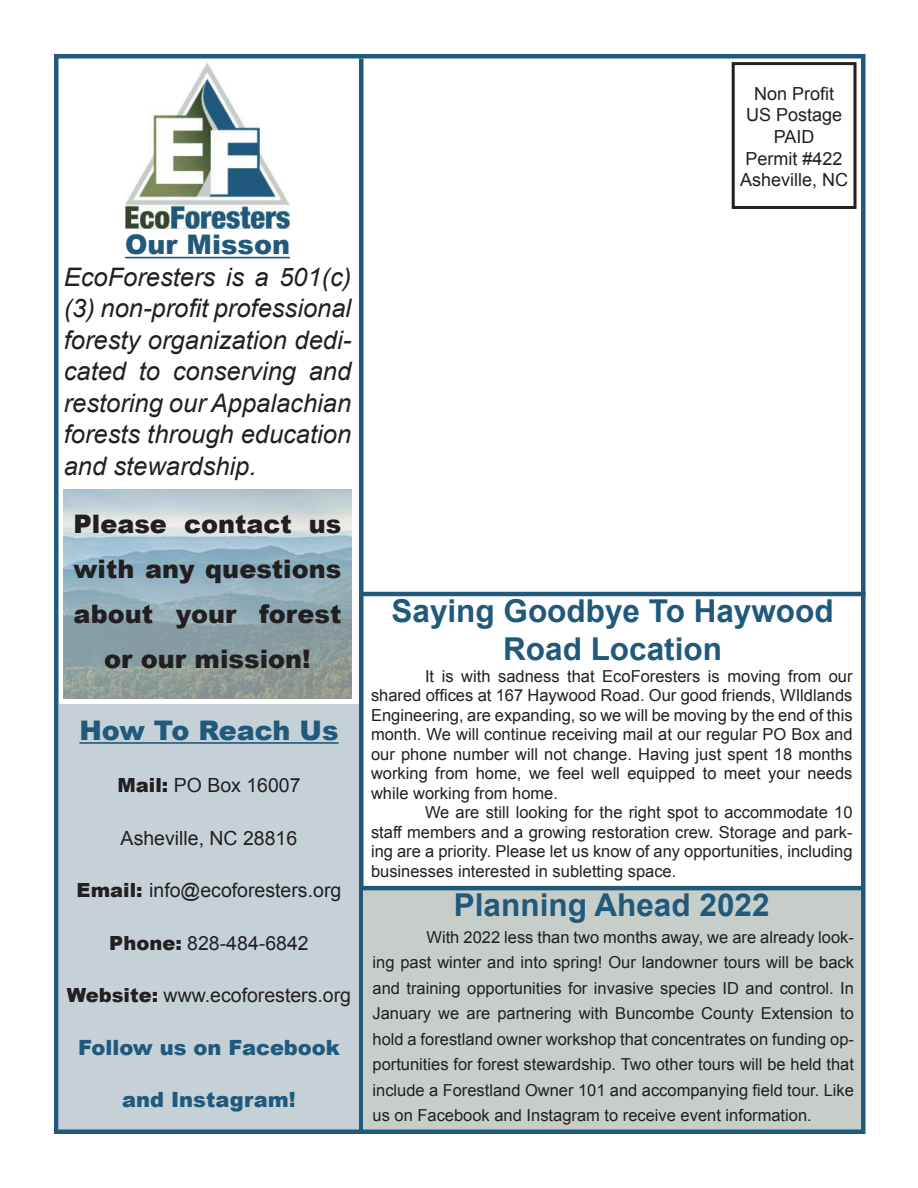
<style>
.page{position:relative;width:918px;height:1188px;background:#fff}
.page>*{position:absolute;margin:0;border:0;box-sizing:border-box;transform-origin:0 0}
.t1{font:700 31.5px/37.8px "Arial";color:#21597c;text-align:center}
.t2{font:900 27px "Arial";color:#21597c}
.t3{font:italic 25.5px/31.5px "Arial";color:#231f20;text-align:justify}
.t4{font:900 25.5px/45px "Arial";color:#231f20;text-align:center}
.t5{font:900 21px "Arial";color:#21597c}
.t6{font:19.5px "Arial";color:#231f20}
.t7{font:18px/21.6px "Arial";color:#231f20;text-align:center}
.t8{font:16.5px/19.5px "Arial";color:#231f20;text-align:justify}
.s1{font-weight:900}
</style>
<div class="page">
<img style="left:125px;top:63px;width:165px;height:166px">
<div style="left:59px;top:704px;width:300px;height:426px;background:#c5d1d7"></div>
<hr style="left:79px;top:742px;width:260px;height:2px;background:#21597c">
<hr style="left:125px;top:257px;width:165px;height:1px;background:#21597c">
<div style="left:359px;top:58px;width:5px;height:1074px;background:#21597c"></div>
<img style="left:64px;top:489px;width:287px;height:210px">
<div style="left:732px;top:62px;width:124px;height:147px;border:3px solid #231f20"></div>
<hr style="left:363px;top:592px;width:503px;height:4px;background:#21597c">
<div style="left:364px;top:888px;width:499px;height:244px;background:#c7cec9"></div>
<hr style="left:361px;top:886px;width:500px;height:4px;background:#21597c">
<hr style="left:54px;top:54px;width:4px;height:1080px;background:#21597c">
<div style="left:861px;top:54px;width:5px;height:1080px;background:#21597c"></div>
<hr style="left:55px;top:54px;width:810px;height:4px;background:#21597c">
<hr style="left:54px;top:1130px;width:810px;height:4px;background:#21597c">
<h2 class="t2" style="left:125px;top:235px;width:166px">Our Misson</h2>
<h3 class="t3" style="left:64px;top:261px;width:289px">EcoForesters is a 501(c) (3) non-profit professional foresty organization dedi&shy;cated to conserving and restoring our Appalachian forests through education and stewardship.</h3>
<h3 class="t4" style="left:73px;top:504px;width:269px">Please contact us with any questions about your forest or our mission!</h3>
<h2 class="t2" style="left:79px;top:720px;width:261px">How To Reach Us</h2>
<p class="t6" style="left:117px;top:777px;width:185px"><span class="s1">Mail:</span> PO Box 16007</p>
<p class="t6" style="left:121px;top:829px;width:178px">Asheville, NC 28816</p>
<p class="t6" style="left:77px;top:882px;width:266px"><span class="s1">Email:</span> info@ecoforesters.org</p>
<p class="t6" style="left:109px;top:934px;width:201px"><span class="s1">Phone:</span> 828-484-6842</p>
<p class="t6" style="left:67px;top:987px;width:286px"><span class="s1">Website:</span> www.ecoforesters.org</p>
<p class="t5" style="left:78px;top:1039px;width:263px">Follow us on Facebook</p>
<p class="t5" style="left:122px;top:1092px;width:175px">and Instagram!</p>
<p class="t7" style="left:740px;top:83px;width:110px">Non Profit<br>US Postage<br>PAID<br>Permit #422<br>Asheville, NC</p>
<h1 class="t1" style="left:392px;top:593px;width:444px">Saying Goodbye To Haywood<br>Road Location</h1>
<p class="t8" style="left:371px;top:667px;width:483px;text-indent:54px">It is with sadness that EcoForesters is moving from our shared offices at 167 Haywood Road. Our good friends, WIldlands Engineering, are expanding, so we will be moving by the end of this month. We will continue receiving mail at our regular PO Box and our phone number will not change. Having just spent 18 months working from home, we feel well equipped to meet your needs while working from home.</p>
<p class="t8" style="left:371px;top:804px;width:483px;text-indent:54px">We are still looking for the right spot to accommodate 10 staff members and a growing restoration crew. Storage and park&shy;ing are a priority. Please let us know of any opportunities, including businesses interested in subletting space.</p>
<h1 class="t1" style="left:454px;top:889px;width:317px">Planning Ahead 2022</h1>
<p class="t8" style="left:373px;top:925px;width:483px;line-height:25.5px;text-indent:54px">With 2022 less than two months away, we are already look&shy;ing past winter and into spring! Our landowner tours will be back and training opportunities for invasive species ID and control. In January we are partnering with Buncombe County Extension to hold a forestland owner workshop that concentrates on funding op&shy;portunities for forest stewardship. Two other tours will be held that include a Forestland Owner 101 and accompanying field tour. Like us on Facebook and Instagram to receive event information.</p>
</div>
